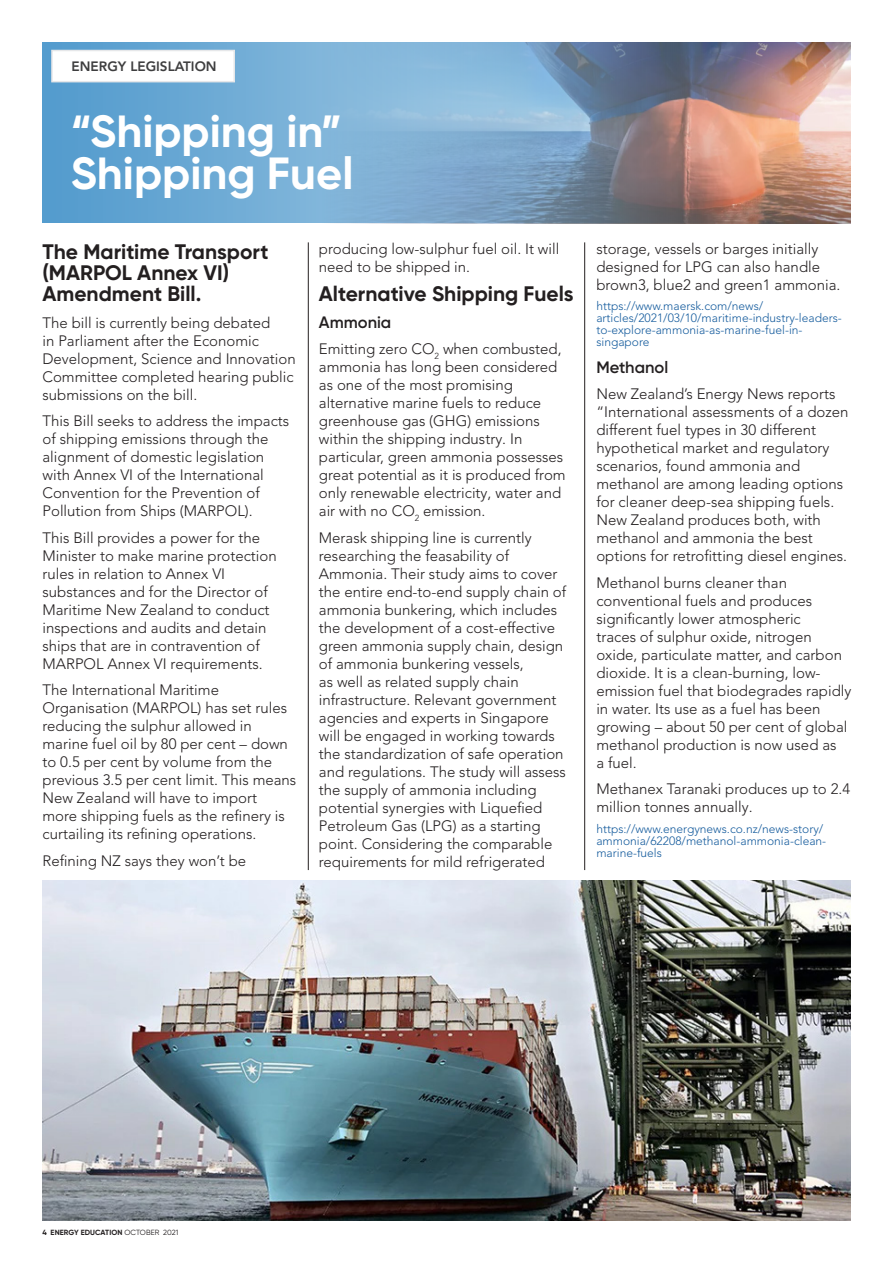
<style>
.page{position:relative;width:893px;height:1263px;background:#fff}
.page>*{position:absolute;margin:0;border:0;box-sizing:border-box;transform-origin:0 0}
.Article_Heading{font:700 45px/42px "Gilroy";color:#fff}
.Article_Heading-2{font:700 21px/21px "Gilroy";color:#231f20}
.Lead_Para{font:600 16.5px "Gilroy";color:#231f20}
.t1{font:300 15px/18px "Avenir LT Pro";color:#231f20}
.t2{font:800 13.5px "Avenir LT Pro";color:#3e3e3f}
.Footnote{font:300 12px/12px "Avenir LT Pro";color:#175d9e}
.Article_Heading-3{font:700 7.5px "Gilroy";letter-spacing:.01em;color:#231f20}
.s1{font-weight:400}
</style>
<div class="page">
<svg style="left:43px;top:43px;width:276px;height:180px;background:#69a8d3"></svg>
<img style="left:319px;top:43px;width:531px;height:180px">
<img style="left:43px;top:881px;width:807px;height:339px">
<hr style="left:308px;top:242px;width:1px;height:628px;background:#231f20">
<hr style="left:584px;top:242px;width:1px;height:628px;background:#231f20">
<div style="left:51px;top:50px;width:184px;height:32px;background:#fff;border:2px solid #e6e7e9"></div>
<p class="t2" style="left:72px;top:58px;width:147px">ENERGY LEGISLATION</p>
<p class="Article_Heading" style="left:71px;top:110px;width:284px">“Shipping in”<br>Shipping Fuel</p>
<p class="Article_Heading-2" style="left:43px;top:241px;width:227px">The Maritime Transport (MARPOL Annex VI)<br>Amendment Bill.</p>
<p class="t1" style="left:43px;top:314px;width:255px">The bill is currently being debated<br>in Parliament after the Economic Development, Science and Innovation Committee completed hearing public submissions on the bill.</p>
<p class="t1" style="left:43px;top:412px;width:248px">This Bill seeks to address the impacts of shipping emissions through the alignment of domestic legislation with Annex VI of the International Convention for the Prevention of Pollution from Ships (MARPOL).</p>
<p class="t1" style="left:43px;top:529px;width:236px">This Bill provides a power for the<br>Minister to make marine protection rules in relation to Annex VI substances and for the Director of<br>Maritime New Zealand to conduct inspections and audits and detain ships that are in contravention of<br>MARPOL Annex VI requirements.</p>
<p class="t1" style="left:43px;top:681px;width:255px">The International Maritime Organisation (MARPOL) has set rules reducing the sulphur allowed in marine fuel oil by 80 per cent – down to 0.5 per cent by volume from the previous 3.5 per cent limit. This means New Zealand will have to import<br>more shipping fuels as the refinery is curtailing its refining operations.</p>
<p class="t1" style="left:43px;top:852px;width:205px">Refining NZ says they won’t be</p>
<p class="t1" style="left:319px;top:240px;width:242px">producing low-sulphur fuel oil. It will need to be shipped in.</p>
<p class="Article_Heading-2" style="left:319px;top:283px;width:256px">Alternative Shipping Fuels</p>
<p class="Lead_Para" style="left:319px;top:312px;width:74px">Ammonia</p>
<p class="t1" style="left:319px;top:340px;width:248px">Emitting zero CO<sub>2</sub> when combusted, ammonia has long been considered as one of the most promising alternative marine fuels to reduce greenhouse gas (GHG) emissions within the shipping industry. In particular, green ammonia possesses great potential as it is produced from only renewable electricity, water and air with no CO<sub>2</sub> emission.</p>
<p class="t1" style="left:319px;top:529px;width:249px">Merask shipping line is currently researching the feasability of Ammonia. Their study aims to cover the entire end-to-end supply chain of ammonia bunkering, which includes the development of a cost-effective green ammonia supply chain, design of ammonia bunkering vessels,<br>as well as related supply chain infrastructure. Relevant government agencies and experts in Singapore will be engaged in working towards the standardization of safe operation and regulations. The study will assess the supply of ammonia including potential synergies with Liquefied Petroleum Gas (LPG) as a starting point. Considering the comparable requirements for mild refrigerated</p>
<p class="t1" style="left:596px;top:240px;width:246px">storage, vessels or barges initially designed for LPG can also handle brown3, blue2 and green1 ammonia.</p>
<p class="Footnote" style="left:596px;top:300px;width:247px">https://www.maersk.com/news/ articles/2021/03/10/maritime-industry-leaders&shy;to-explore-ammonia-as-marine-fuel-in&shy;singapore</p>
<p class="Lead_Para" style="left:596px;top:357px;width:73px">Methanol</p>
<p class="t1" style="left:596px;top:385px;width:254px">New Zealand’s Energy News reports “International assessments of a dozen different fuel types in 30 different hypothetical market and regulatory scenarios, found ammonia and methanol are among leading options for cleaner deep-sea shipping fuels.<br>New Zealand produces both, with methanol and ammonia the best options for retrofitting diesel engines.</p>
<p class="t1" style="left:596px;top:574px;width:257px">Methanol burns cleaner than conventional fuels and produces significantly lower atmospheric<br>traces of sulphur oxide, nitrogen oxide, particulate matter, and carbon dioxide. It is a clean-burning, low&shy;emission fuel that biodegrades rapidly in water. Its use as a fuel has been growing – about 50 per cent of global methanol production is now used as<br>a fuel.</p>
<p class="t1" style="left:596px;top:780px;width:255px">Methanex Taranaki produces up to 2.4 million tonnes annually.</p>
<p class="Footnote" style="left:596px;top:823px;width:231px">https://www.energynews.co.nz/news-story/ ammonia/62208/methanol-ammonia-clean&shy;marine-fuels</p>
<p class="Article_Heading-3" style="left:43px;top:1228px;width:137px">4 ENERGY EDUCATION <span class="s1">OCTOBER 2021</span></p>
</div>
